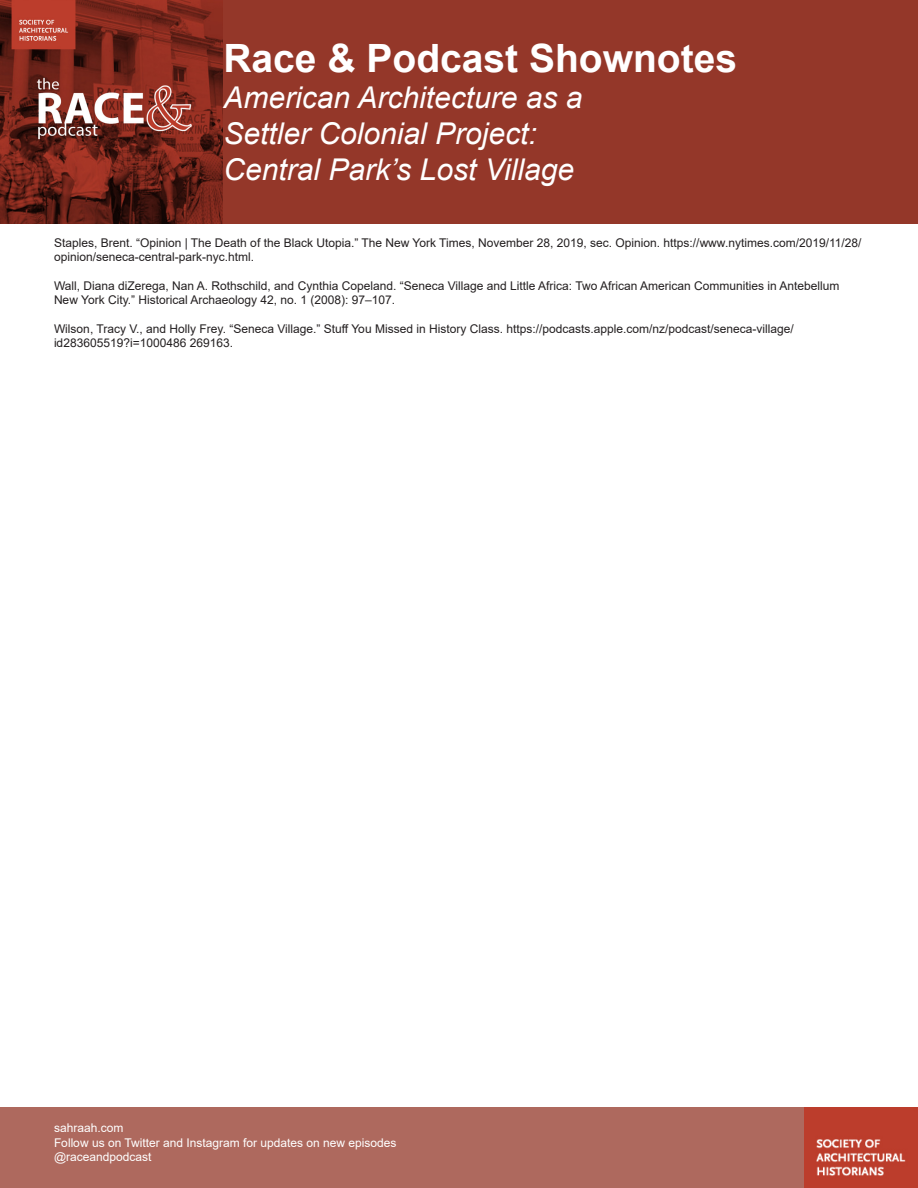
<style>
.page{position:relative;width:918px;height:1188px;background:#fff}
.page>*{position:absolute;margin:0;border:0;box-sizing:border-box;transform-origin:0 0}
.t1{font:700 39px "Arial";color:#fff}
.t2{font:italic 30px "Arial";color:#fff}
.t3{font:12px/14.4px "Arial";color:#231f20}
.t4{font:12px "Arial";color:#fff}
</style>
<div class="page">
<img style="left:0;top:0;width:223px;height:223px">
<div style="left:223px;top:0;width:695px;height:223px;background:#943729"></div>
<div style="left:0;top:1107px;width:918px;height:81px;background:#ae695e"></div>
<img style="left:804px;top:1107px;width:114px;height:81px">
<p class="t1" style="left:223px;top:30px;width:515px">Race &amp; Podcast Shownotes</p>
<p class="t2" style="left:223px;top:78px;width:361px">American Architecture as a</p>
<p class="t2" style="left:223px;top:114px;width:315px">Settler Colonial Project:</p>
<p class="t2" style="left:223px;top:150px;width:352px">Central Park’s Lost Village</p>
<p class="t3" style="left:54px;top:235px;width:809px">Staples, Brent. “Opinion | The Death of the Black Utopia.” The New York Times, November 28, 2019, sec. Opinion. https://www.nytimes.com/2019/11/28/ opinion/seneca-central-park-nyc.html.</p>
<p class="t3" style="left:54px;top:278px;width:787px">Wall, Diana diZerega, Nan A. Rothschild, and Cynthia Copeland. “Seneca Village and Little Africa: Two African American Communities in Antebellum<br>New York City.” Historical Archaeology 42, no. 1 (2008): 97–107.</p>
<p class="t3" style="left:54px;top:322px;width:741px">Wilson, Tracy V., and Holly Frey. “Seneca Village.” Stuff You Missed in History Class. https://podcasts.apple.com/nz/podcast/seneca-village/ id283605519?i=1000486 269163.</p>
<p class="t4" style="left:54px;top:1120px;width:71px">sahraah.com</p>
<p class="t4" style="left:54px;top:1134px;width:344px">Follow us on Twitter and Instagram for updates on new episodes</p>
<p class="t4" style="left:54px;top:1149px;width:99px">@raceandpodcast</p>
</div>
